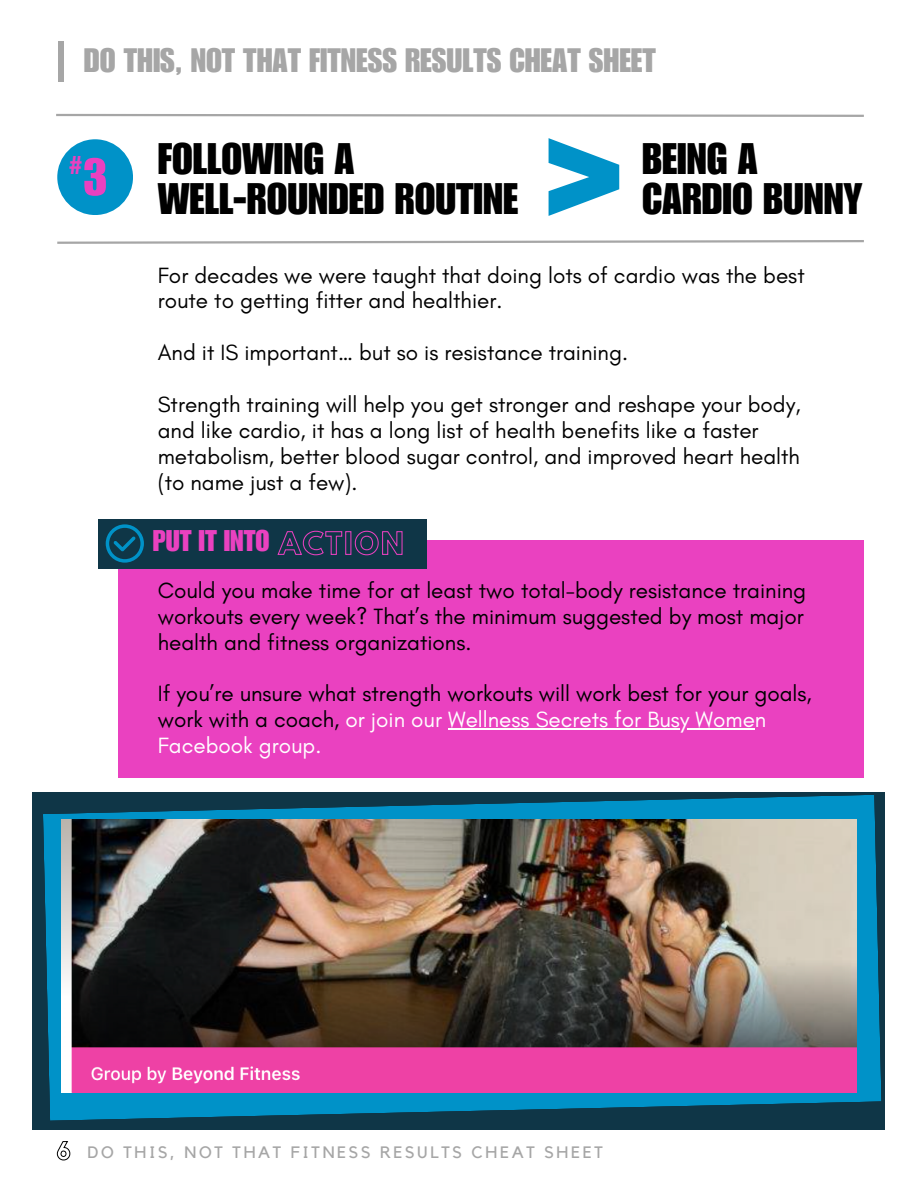
<style>
.page{position:relative;width:918px;height:1188px;background:#fff}
.page>*{position:absolute;margin:0;border:0;box-sizing:border-box;transform-origin:0 0}
.t1{font:800 135.9px "Cooper Hewitt";color:#0092c8}
.t2{font:51.3px "Impact LT Std";color:#ea41c0}
.t3{font:43.05px "Impact LT Std";color:#000}
.t4{font:33px "Impact LT Std";color:#a6a6a6}
.t5{font:29.1px "Impact LT Std";color:#ea41c0}
.t6{font:25.65px "Impact LT Std";color:#ea41c0}
.t7{font:22.5px/25.8px "Glacial Indifference";color:#000}
.t8{font:16.5px "Kollektif";letter-spacing:.155em;color:#a6a6a6}
.s1{color:#fff}
</style>
<div class="page">
<div style="left:33px;top:792px;width:852px;height:337px;background:#0f3647"></div>
<svg style="left:43px;top:795px;width:838px;height:326px;fill:#0092c8"></svg>
<img style="left:62px;top:820px;width:795px;height:272px">
<div style="left:118px;top:540px;width:746px;height:238px;background:#ea41c0"></div>
<div style="left:99px;top:519px;width:328px;height:50px;background:#0f3647"></div>
<div style="left:58px;top:42px;width:5px;height:40px;background:#a6a6a6"></div>
<hr style="left:448px;top:728px;width:307px;height:2px;background:#fff">
<svg style="left:277px;top:530px;width:126px;height:26px"></svg>
<svg style="left:56px;top:1141px;width:15px;height:20px"></svg>
<div style="left:57px;top:139px;width:76px;height:76px;background:#0092c8;border-radius:50%"></div>
<svg style="left:56px;top:113px;width:808px;height:4px"></svg>
<svg style="left:57px;top:240px;width:807px;height:4px"></svg>
<svg style="left:106px;top:524px;width:38px;height:39px"></svg>
<p class="t4" style="left:84px;top:48px;width:573px">DO THIS, NOT THAT FITNESS RESULTS CHEAT SHEET</p>
<p class="t6" style="left:70px;top:156px;width:14px">#</p>
<p class="t2" style="left:83px;top:158px;width:26px">3</p>
<p class="t3" style="left:158px;top:143px;width:198px">FOLLOWING A</p>
<p class="t3" style="left:158px;top:183px;width:362px">WELL-ROUNDED ROUTINE</p>
<p class="t1" style="left:543px;top:128px;width:83px">&gt;</p>
<p class="t3" style="left:642px;top:143px;width:117px">BEING A</p>
<p class="t3" style="left:642px;top:183px;width:222px">CARDIO BUNNY</p>
<p class="t7" style="left:158px;top:262px;width:649px">For decades we were taught that doing lots of cardio was the best route to getting fitter and healthier.</p>
<p class="t7" style="left:158px;top:339px;width:472px">And it IS important… but so is resistance training.</p>
<p class="t7" style="left:158px;top:391px;width:644px">Strength training will help you get stronger and reshape your body, and like cardio, it has a long list of health benefits like a faster metabolism, better blood sugar control, and improved heart health (to name just a few).</p>
<p class="t5" style="left:153px;top:530px;width:118px">PUT IT INTO</p>
<p class="t7" style="left:158px;top:577px;width:650px;text-align:justify">Could you make time for at least two total-body resistance training workouts every week? That’s the minimum suggested by most major health and fitness organizations.</p>
<p class="t7" style="left:158px;top:681px;width:656px">If you’re unsure what strength workouts will work best for your goals, work with a coach, <span class="s1">or join our Wellness Secrets for Busy Women<br>Facebook group.</span></p>
<p class="t8" style="left:87px;top:1145px;width:517px">DO THIS, NOT THAT FITNESS RESULTS CHEAT SHEET</p>
</div>
